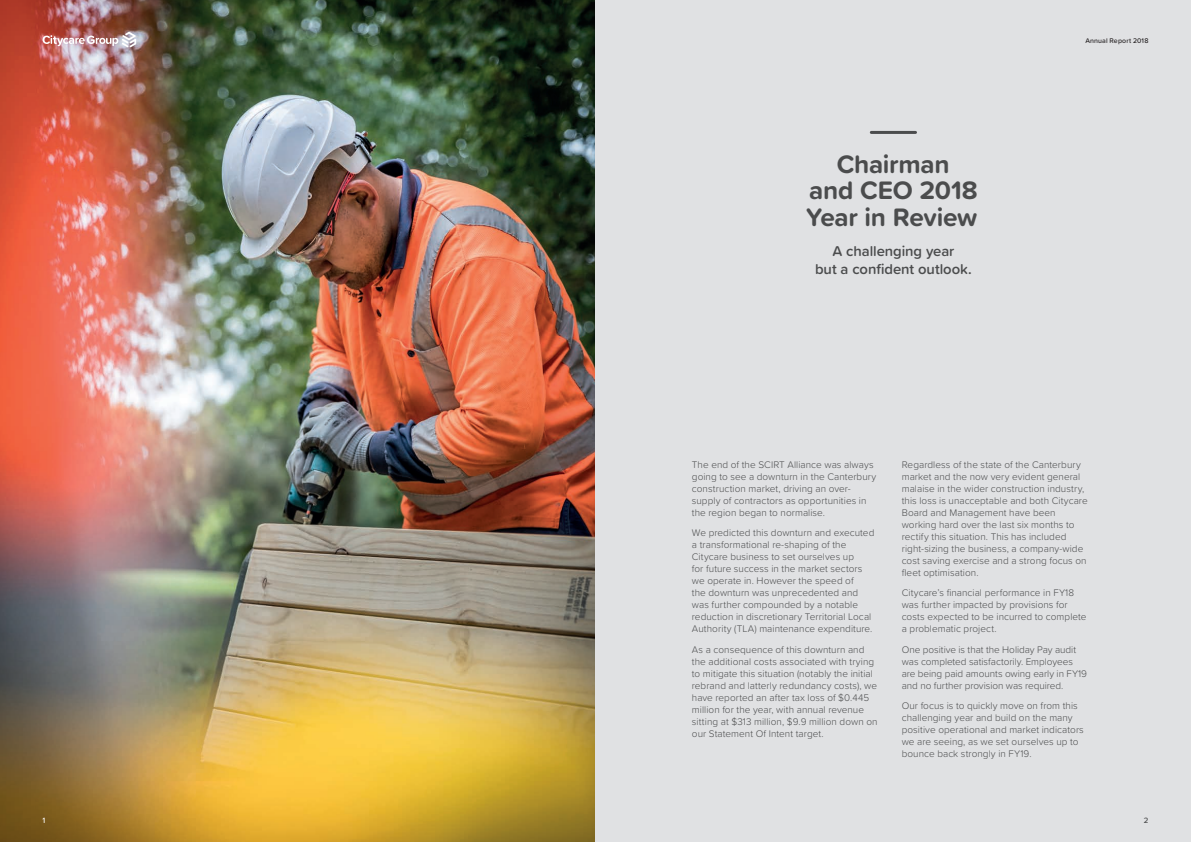
<style>
.page{position:relative;width:1191px;height:842px;background:#fff}
.page>*{position:absolute;margin:0;border:0;box-sizing:border-box;transform-origin:0 0}
.t1{font:700 26.2px/26.2px "Proxima Soft";letter-spacing:-.01em;color:#4b4c4d;text-align:center}
.t2{font:600 14.8px/17.8px "Proxima Soft";letter-spacing:-.005em;color:#4b4c4d;text-align:center}
.t3{font:300 10px/12px "Proxima Soft";letter-spacing:.005em;color:#4b4c4d}
.t4{font:500 8px "Proxima Soft";color:#fff}
.t5{font:500 8px "Proxima Soft";color:#4b4c4d}
.t6{font:500 7px "Proxima Soft";letter-spacing:.02em;color:#231f20}
</style>
<div class="page">
<img style="left:0;top:0;width:595px;height:842px">
<div style="left:595px;top:0;width:596px;height:842px;background:#e0e1e3"></div>
<svg style="left:43px;top:32px;width:93px;height:15px"></svg>
<hr style="left:871px;top:131px;width:44px;height:3px;background:#4b4c4d">
<h1 class="t1" style="left:805px;top:150px;width:173px">Chairman<br>and CEO 2018<br>Year in Review</h1>
<h2 class="t2" style="left:815px;top:242px;width:158px">A challenging year<br>but a confident outlook.</h2>
<p class="t6" style="left:1085px;top:35px;width:65px">Annual Report 2018</p>
<p class="t3" style="left:692px;top:458px;width:186px">The end of the SCIRT Alliance was always going to see a downturn in the Canterbury construction market, driving an over&shy;supply of contractors as opportunities in the region began to normalise.</p>
<p class="t3" style="left:692px;top:526px;width:184px">We predicted this downturn and executed a transformational re-shaping of the Citycare business to set ourselves up<br>for future success in the market sectors we operate in. However the speed of<br>the downturn was unprecedented and was further compounded by a notable reduction in discretionary Territorial Local Authority (TLA) maintenance expenditure.</p>
<p class="t3" style="left:692px;top:643px;width:187px">As a consequence of this downturn and the additional costs associated with trying to mitigate this situation (notably the initial rebrand and latterly redundancy costs), we have reported an after tax loss of $0.445 million for the year, with annual revenue sitting at $313 million, $9.9 million down on our Statement Of Intent target.</p>
<p class="t3" style="left:901px;top:458px;width:187px">Regardless of the state of the Canterbury market and the now very evident general malaise in the wider construction industry, this loss is unacceptable and both Citycare Board and Management have been working hard over the last six months to rectify this situation. This has included right-sizing the business, a company-wide cost saving exercise and a strong focus on fleet optimisation.</p>
<p class="t3" style="left:901px;top:586px;width:186px">Citycare’s financial performance in FY18 was further impacted by provisions for costs expected to be incurred to complete a problematic project.</p>
<p class="t3" style="left:901px;top:643px;width:187px">One positive is that the Holiday Pay audit was completed satisfactorily. Employees are being paid amounts owing early in FY19 and no further provision was required.</p>
<p class="t3" style="left:901px;top:699px;width:184px">Our focus is to quickly move on from this challenging year and build on the many positive operational and market indicators we are seeing, as we set ourselves up to bounce back strongly in FY19.</p>
<p class="t4" style="left:43px;top:814px;width:4px">1</p>
<p class="t5" style="left:1143px;top:814px;width:6px">2</p>
</div>
